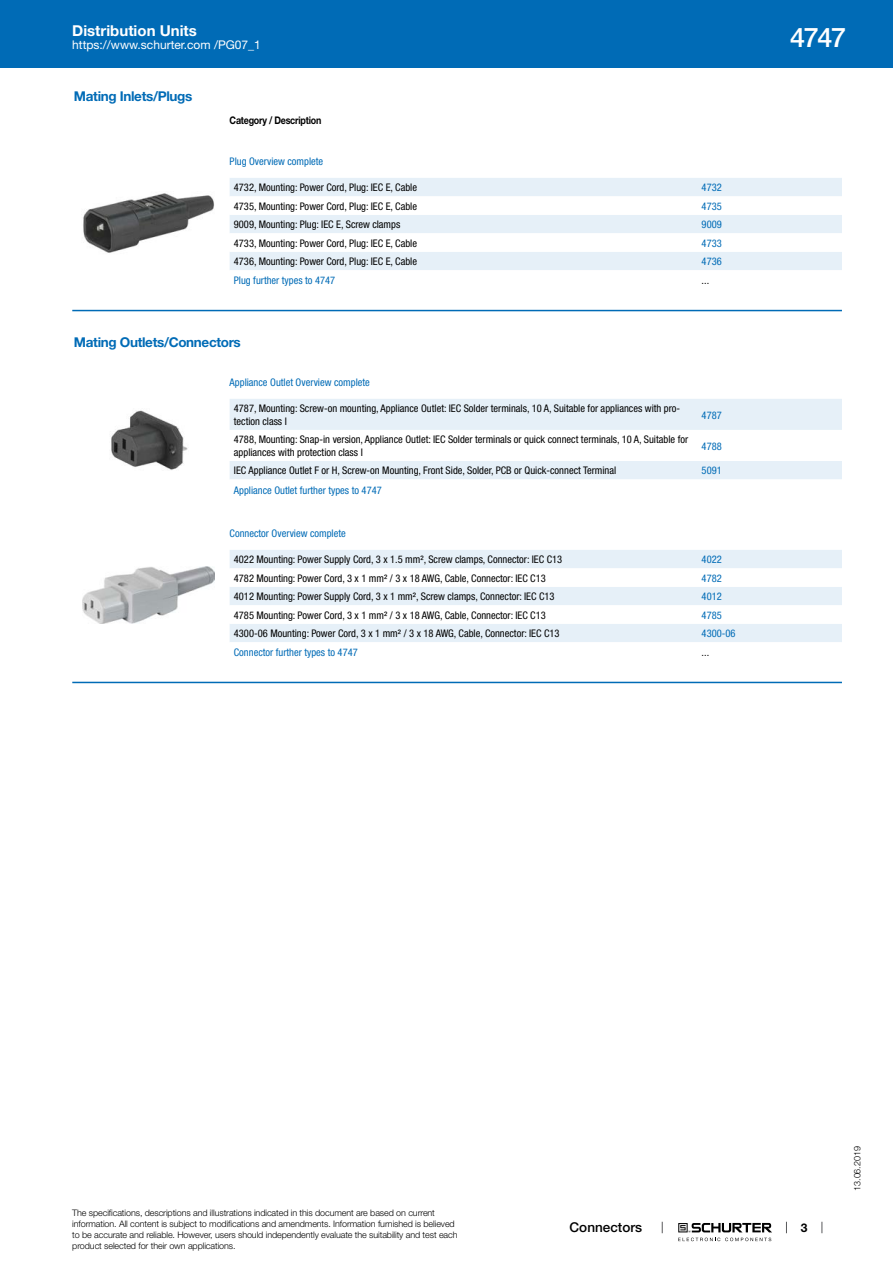
<style>
.page{position:relative;width:893px;height:1263px;background:#fff}
.page>*{position:absolute;margin:0;border:0;box-sizing:border-box;transform-origin:0 0}
.t1{font:500 27px "Helvetica Neue LT";color:#fff}
.t2{font:700 15px "Helvetica Neue LT";color:#fff}
.t3{font:700 13.5px "Helvetica Neue LT";letter-spacing:-.025em;color:#006bb6}
.t4{font:500 13.5px "Helvetica Neue LT";color:#000}
.t5{font:12px "Helvetica Neue LT";color:#fff}
.t6{font:700 12px "Helvetica Neue LT";color:#000}
.t7{font:condensed 10.5px/12.6px "Helvetica Neue LT";color:#000}
.t8{font:condensed 10.5px "Helvetica Neue LT";color:#006bb6}
.t9{font:700 10.5px "Helvetica Neue LT";letter-spacing:-.025em;color:#000;scale:.85 1}
.t10{font:300 9px/10.8px "Helvetica Neue LT";letter-spacing:-.01em;color:#000}
</style>
<div class="page">
<svg style="left:678px;top:1223px;width:94px;height:18px"></svg>
<div style="left:0;top:0;width:893px;height:68px;background:#006bb6"></div>
<img style="left:83px;top:193px;width:131px;height:60px">
<div style="left:230px;top:178px;width:612px;height:18px;background:#e6f0f8"></div>
<svg style="left:230px;top:215px;width:612px;height:55px;fill:#e6f0f8"></svg>
<hr style="left:72px;top:310px;width:770px;height:1px;background:#006bb6">
<img style="left:111px;top:410px;width:77px;height:60px">
<div style="left:230px;top:399px;width:612px;height:31px;background:#e6f0f8"></div>
<div style="left:230px;top:461px;width:612px;height:18px;background:#e6f0f8"></div>
<img style="left:83px;top:566px;width:132px;height:57px">
<div style="left:230px;top:550px;width:612px;height:18px;background:#e6f0f8"></div>
<svg style="left:230px;top:587px;width:612px;height:55px;fill:#e6f0f8"></svg>
<hr style="left:72px;top:682px;width:770px;height:1px;background:#006bb6">
<h2 class="t2" style="left:72px;top:21px;width:126px">Distribution Units</h2>
<p class="t5" style="left:72px;top:38px;width:190px">https://www.schurter.com /PG07_1</p>
<p class="t3" style="left:74px;top:88px;width:120px">Mating Inlets/Plugs</p>
<p class="t9" style="left:230px;top:114px;width:109px">Category / Description</p>
<p class="t8" style="left:230px;top:155px;width:95px">Plug Overview complete</p>
<p class="t7" style="left:234px;top:181px;width:185px">4732, Mounting: Power Cord, Plug: IEC E, Cable</p>
<p class="t8" style="left:702px;top:181px;width:22px">4732</p>
<p class="t7" style="left:234px;top:200px;width:185px">4735, Mounting: Power Cord, Plug: IEC E, Cable</p>
<p class="t8" style="left:702px;top:200px;width:22px">4735</p>
<p class="t7" style="left:234px;top:218px;width:168px">9009, Mounting: Plug: IEC E, Screw clamps</p>
<p class="t8" style="left:702px;top:218px;width:22px">9009</p>
<p class="t7" style="left:234px;top:237px;width:185px">4733, Mounting: Power Cord, Plug: IEC E, Cable</p>
<p class="t8" style="left:702px;top:237px;width:22px">4733</p>
<p class="t7" style="left:234px;top:255px;width:185px">4736, Mounting: Power Cord, Plug: IEC E, Cable</p>
<p class="t8" style="left:702px;top:255px;width:22px">4736</p>
<p class="t8" style="left:234px;top:274px;width:103px">Plug further types to 4747</p>
<p class="t7" style="left:702px;top:274px;width:9px">...</p>
<p class="t3" style="left:74px;top:334px;width:168px">Mating Outlets/Connectors</p>
<p class="t8" style="left:230px;top:376px;width:142px">Appliance Outlet Overview complete</p>
<p class="t7" style="left:234px;top:402px;width:448px">4787, Mounting: Screw-on mounting, Appliance Outlet: IEC Solder terminals, 10 A, Suitable for appliances with pro&shy;tection class I</p>
<p class="t8" style="left:702px;top:409px;width:22px">4787</p>
<p class="t7" style="left:234px;top:433px;width:456px">4788, Mounting: Snap-in version, Appliance Outlet: IEC Solder terminals or quick connect terminals, 10 A, Suitable for appliances with protection class I</p>
<p class="t8" style="left:702px;top:440px;width:22px">4788</p>
<p class="t7" style="left:234px;top:464px;width:384px">IEC Appliance Outlet F or H, Screw-on Mounting, Front Side, Solder, PCB or Quick-connect Terminal</p>
<p class="t8" style="left:702px;top:465px;width:22px">5091</p>
<p class="t8" style="left:234px;top:484px;width:149px">Appliance Outlet further types to 4747</p>
<p class="t8" style="left:230px;top:527px;width:118px">Connector Overview complete</p>
<p class="t7" style="left:234px;top:553px;width:330px">4022 Mounting: Power Supply Cord, 3 x 1.5 mm², Screw clamps, Connector: IEC C13</p>
<p class="t8" style="left:702px;top:553px;width:22px">4022</p>
<p class="t7" style="left:234px;top:572px;width:313px">4782 Mounting: Power Cord, 3 x 1 mm² / 3 x 18 AWG, Cable, Connector: IEC C13</p>
<p class="t8" style="left:702px;top:572px;width:22px">4782</p>
<p class="t7" style="left:234px;top:590px;width:322px">4012 Mounting: Power Supply Cord, 3 x 1 mm², Screw clamps, Connector: IEC C13</p>
<p class="t8" style="left:702px;top:590px;width:22px">4012</p>
<p class="t7" style="left:234px;top:609px;width:313px">4785 Mounting: Power Cord, 3 x 1 mm² / 3 x 18 AWG, Cable, Connector: IEC C13</p>
<p class="t8" style="left:702px;top:609px;width:22px">4785</p>
<p class="t7" style="left:234px;top:627px;width:327px">4300-06 Mounting: Power Cord, 3 x 1 mm² / 3 x 18 AWG, Cable, Connector: IEC C13</p>
<p class="t8" style="left:702px;top:627px;width:35px">4300-06</p>
<p class="t8" style="left:234px;top:646px;width:125px">Connector further types to 4747</p>
<p class="t7" style="left:702px;top:645px;width:9px">...</p>
<h1 class="t1" style="left:790px;top:21px;width:57px">4747</h1>
<p class="t10" style="left:72px;top:1207px;width:387px">The specifications, descriptions and illustrations indicated in this document are based on current information. All content is subject to modifications and amendments. Information furnished is believed to be accurate and reliable. However, users should independently evaluate the suitability and test each product selected for their own applications.</p>
<p class="t4" style="left:570px;top:1219px;width:74px">Connectors</p>
<p class="t6" style="left:801px;top:1220px;width:8px">3</p>
<p class="t10" style="left:852px;top:1191px;width:46px;rotate:-90deg">13.06.2019</p>
</div>
